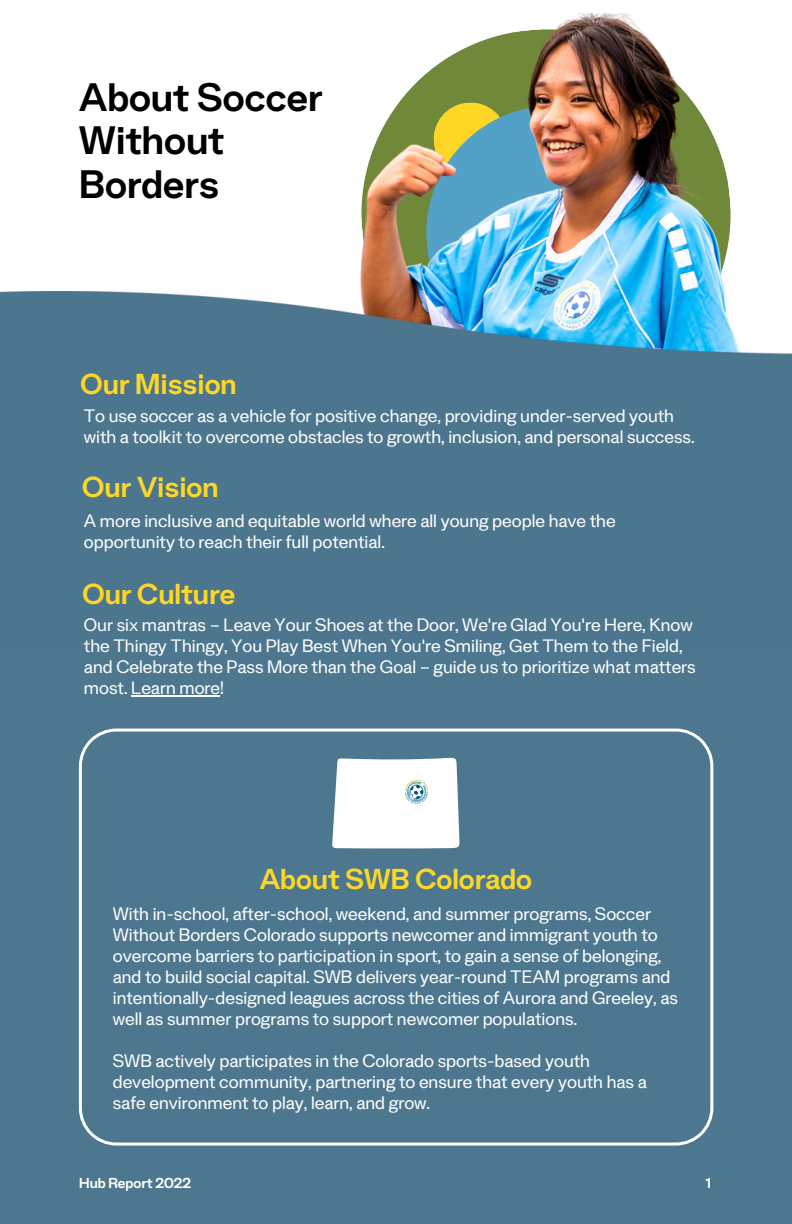
<style>
.page{position:relative;width:792px;height:1224px;background:#fff}
.page>*{position:absolute;margin:0;border:0;box-sizing:border-box;transform-origin:0 0}
.t1{font:700 44px/43.6px "Stelvio Grotesk";color:#000}
.t2{font:700 32px "Stelvio Grotesk";color:#fed726}
.t3{font:20px/21px "Stelvio Grotesk";color:#fff}
.t4{font:700 16px "Stelvio Grotesk";color:#fff}
</style>
<div class="page">
<div style="left:0;top:615px;width:792px;height:609px;background:#4c778f"></div>
<img style="left:360px;top:13px;width:371px;height:278px">
<img style="left:0;top:291px;width:792px;height:324px">
<svg style="left:79px;top:729px;width:634px;height:417px"></svg>
<svg style="left:332px;top:758px;width:128px;height:91px;background:#f4f7f8"></svg>
<img style="left:405px;top:781px;width:23px;height:22px">
<hr style="left:131px;top:695px;width:89px;height:2px;background:#fff">
<p class="t1" style="left:79px;top:83px;width:245px">About Soccer</p>
<p class="t1" style="left:79px;top:127px;width:147px">Without<br>Borders</p>
<p class="t2" style="left:80px;top:374px;width:158px">Our Mission</p>
<p class="t3" style="left:84px;top:409px;width:612px">To use soccer as a vehicle for positive change, providing under-served youth with a toolkit to overcome obstacles to growth, inclusion, and personal success.</p>
<p class="t2" style="left:82px;top:477px;width:138px">Our Vision</p>
<p class="t3" style="left:84px;top:514px;width:533px">A more inclusive and equitable world where all young people have the opportunity to reach their full potential.</p>
<p class="t2" style="left:83px;top:583px;width:154px">Our Culture</p>
<p class="t3" style="left:84px;top:618px;width:613px">Our six mantras – Leave Your Shoes at the Door, We're Glad You're Here, Know the Thingy Thingy, You Play Best When You're Smiling, Get Them to the Field, and Celebrate the Pass More than the Goal – guide us to prioritize what matters most. Learn more!</p>
<p class="t2" style="left:260px;top:869px;width:274px">About SWB Colorado</p>
<p class="t3" style="left:113px;top:907px;width:567px">With in-school, after-school, weekend, and summer programs, Soccer Without Borders Colorado supports newcomer and immigrant youth to overcome barriers to participation in sport, to gain a sense of belonging, and to build social capital. SWB delivers year-round TEAM programs and intentionally-designed leagues across the cities of Aurora and Greeley, as well as summer programs to support newcomer populations.</p>
<p class="t3" style="left:113px;top:1054px;width:535px">SWB actively participates in the Colorado sports-based youth development community, partnering to ensure that every youth has a safe environment to play, learn, and grow.</p>
<p class="t4" style="left:79px;top:1177px;width:113px">Hub Report 2022</p>
<p class="t4" style="left:706px;top:1177px;width:7px">1</p>
</div>
